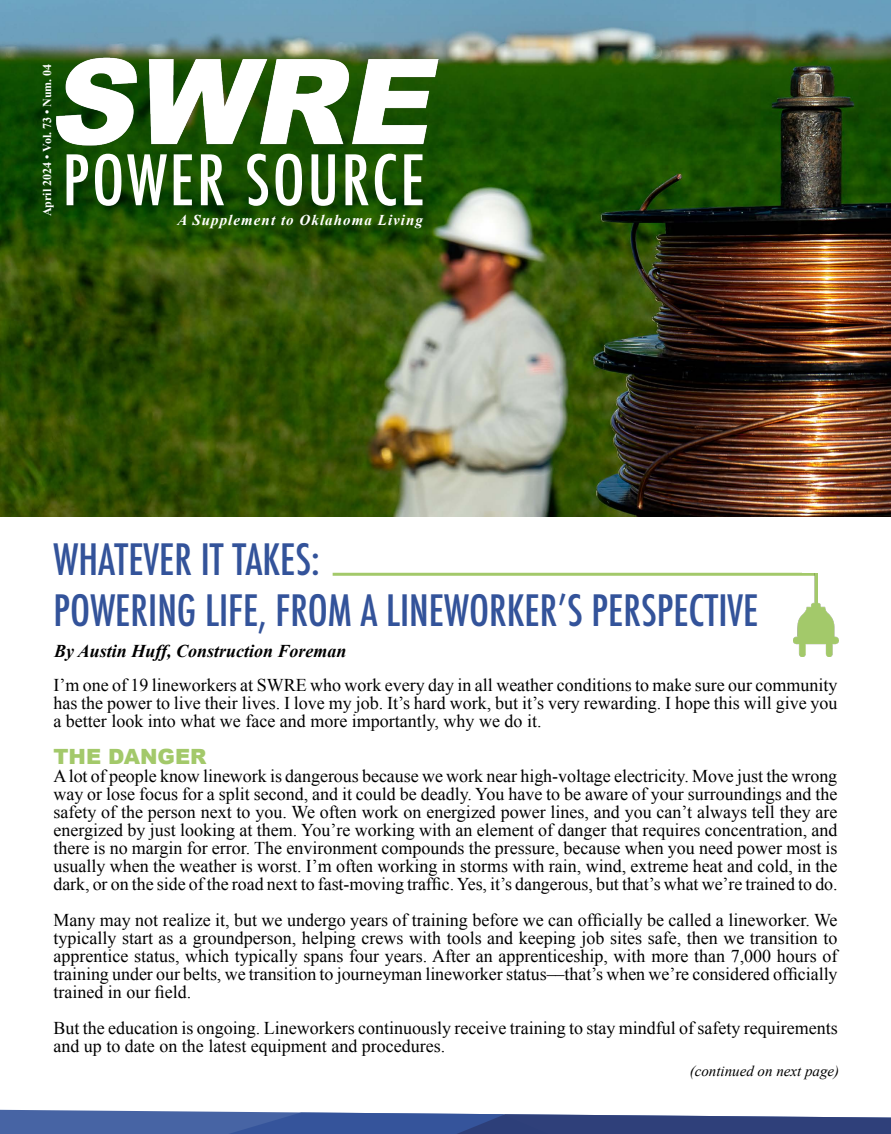
<style>
.page{position:relative;width:891px;height:1134px;background:#fff}
.page>*{position:absolute;margin:0;border:0;box-sizing:border-box;transform-origin:0 0}
.t1{font:500 condensed 67.5px "Futura";letter-spacing:.04em;color:#fff}
.t2{font:500 condensed 42px/51px "Futura";color:#33539a}
.t3{font:900 21px "Arial";color:#a3c96a}
.t4{font:18px/18px "Times New Roman";color:#000;text-align:justify}
.t5{font:italic 700 18px "Times New Roman";color:#000}
.t6{font:italic 700 15px "Times New Roman";letter-spacing:.07em;color:#fff}
.t7{font:italic 15px "Times New Roman";color:#000}
.t8{font:700 12px "Times New Roman";color:#fff}
</style>
<div class="page">
<img style="left:0;top:0;width:891px;height:516px">
<svg style="left:0;top:1110px;width:891px;height:24px;background:#566ba1"></svg>
<img style="left:55px;top:56px;width:384px;height:92px">
<hr style="left:333px;top:573px;width:483px;height:3px;background:#a3c96a">
<img style="left:794px;top:572px;width:45px;height:85px">
<hr style="left:815px;top:573px;width:3px;height:32px;background:#a3c96a">
<div style="left:803px;top:560px;width:30px;height:13px;background:#fff"></div>
<p class="t8" style="left:39px;top:216px;width:154px;rotate:-90deg">April 2024 • Vol. 73 • Num. 04</p>
<h1 class="t1" style="left:63px;top:137px;width:364px">POWER SOURCE</h1>
<p class="t6" style="left:177px;top:210px;width:247px">A Supplement to Oklahoma Living</p>
<h2 class="t2" style="left:54px;top:535px;width:706px">WHATEVER IT TAKES:<br>POWERING LIFE, FROM A LINEWORKER’S PERSPECTIVE</h2>
<p class="t5" style="left:54px;top:639px;width:294px">By Austin Huff, Construction Foreman</p>
<p class="t4" style="left:53px;top:676px;width:786px">I’m one of 19 lineworkers at SWRE who work every day in all weather conditions to make sure our community has the power to live their lives. I love my job. It’s hard work, but it’s very rewarding. I hope this will give you a better look into what we face and more importantly, why we do it.</p>
<p class="t3" style="left:53px;top:742px;width:155px">THE DANGER</p>
<p class="t4" style="left:53px;top:767px;width:786px">A lot of people know linework is dangerous because we work near high-voltage electricity. Move just the wrong way or lose focus for a split second, and it could be deadly. You have to be aware of your surroundings and the safety of the person next to you. We often work on energized power lines, and you can’t always tell they are energized by just looking at them. You’re working with an element of danger that requires concentration, and there is no margin for error. The environment compounds the pressure, because when you need power most is usually when the weather is worst. I’m often working in storms with rain, wind, extreme heat and cold, in the dark, or on the side of the road next to fast-moving traffic. Yes, it’s dangerous, but that’s what we’re trained to do.</p>
<p class="t4" style="left:53px;top:911px;width:786px">Many may not realize it, but we undergo years of training before we can officially be called a lineworker. We typically start as a groundperson, helping crews with tools and keeping job sites safe, then we transition to apprentice status, which typically spans four years. After an apprenticeship, with more than 7,000 hours of training under our belts, we transition to journeyman lineworker status––that’s when we’re considered officially trained in our field.</p>
<p class="t4" style="left:53px;top:1019px;width:786px">But the education is ongoing. Lineworkers continuously receive training to stay mindful of safety requirements and up to date on the latest equipment and procedures.</p>
<p class="t7" style="left:690px;top:1060px;width:151px">(continued on next page)</p>
</div>
